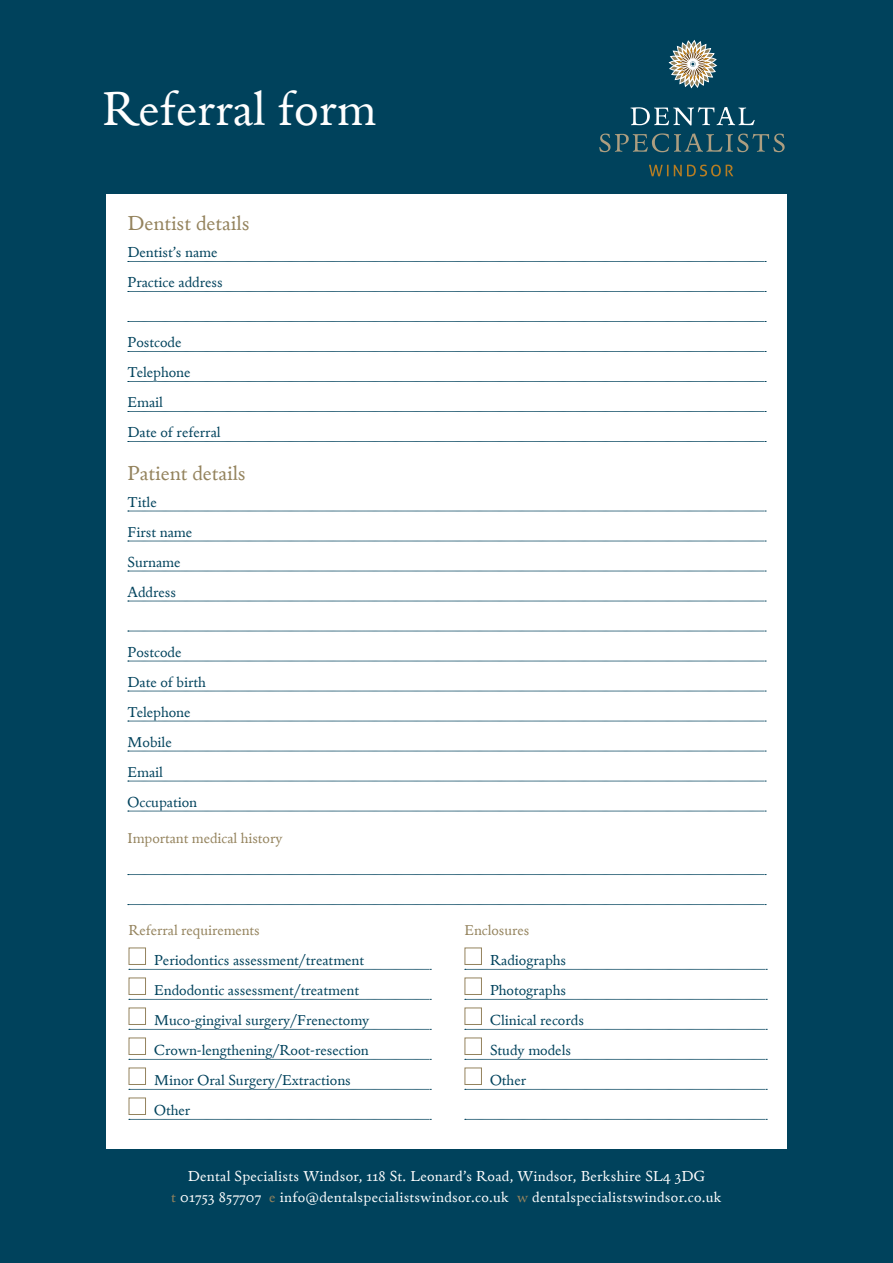
<style>
.page{position:relative;width:893px;height:1263px;background:#00425c}
.page>*{position:absolute;margin:0;border:0;box-sizing:border-box;transform-origin:0 0}
.t1{font:49.5px "Andron Freefont LAT";color:#fff}
.t2{font:21px "Andron Freefont LAT";color:#94835d}
.t3{font:15px/30px "Andron Freefont LAT";color:#00425c}
.t4{font:15px/21px "Andron Freefont LAT";letter-spacing:.02em;color:#fff;text-align:center}
.t5{font:15px "Andron Freefont LAT";color:#94835d}
.s1{color:#94835d}
</style>
<div class="page">
<div style="left:106px;top:194px;width:681px;height:954px;background:#fff"></div>
<svg style="left:128px;top:321px;width:638px;height:1px"></svg>
<svg style="left:128px;top:631px;width:638px;height:1px"></svg>
<svg style="left:128px;top:874px;width:638px;height:1px"></svg>
<svg style="left:128px;top:904px;width:638px;height:1px"></svg>
<svg style="left:128px;top:261px;width:638px;height:1px"></svg>
<svg style="left:128px;top:291px;width:638px;height:1px"></svg>
<svg style="left:128px;top:351px;width:638px;height:1px"></svg>
<svg style="left:127px;top:381px;width:639px;height:1px"></svg>
<svg style="left:128px;top:411px;width:638px;height:1px"></svg>
<svg style="left:128px;top:441px;width:638px;height:1px"></svg>
<svg style="left:127px;top:510px;width:639px;height:2px"></svg>
<svg style="left:128px;top:540px;width:638px;height:2px"></svg>
<svg style="left:128px;top:570px;width:638px;height:2px"></svg>
<svg style="left:127px;top:600px;width:639px;height:2px"></svg>
<svg style="left:128px;top:660px;width:638px;height:2px"></svg>
<svg style="left:128px;top:690px;width:638px;height:2px"></svg>
<svg style="left:127px;top:720px;width:639px;height:2px"></svg>
<svg style="left:128px;top:750px;width:638px;height:2px"></svg>
<svg style="left:128px;top:780px;width:638px;height:2px"></svg>
<svg style="left:128px;top:810px;width:638px;height:2px"></svg>
<svg style="left:129px;top:947px;width:17px;height:18px"></svg>
<svg style="left:129px;top:953px;width:302px;height:17px"></svg>
<svg style="left:129px;top:977px;width:17px;height:18px"></svg>
<svg style="left:129px;top:983px;width:302px;height:17px"></svg>
<svg style="left:129px;top:1007px;width:17px;height:18px"></svg>
<svg style="left:129px;top:1013px;width:302px;height:17px"></svg>
<svg style="left:129px;top:1037px;width:17px;height:18px"></svg>
<svg style="left:129px;top:1043px;width:302px;height:17px"></svg>
<svg style="left:129px;top:1067px;width:17px;height:18px"></svg>
<svg style="left:129px;top:1073px;width:302px;height:17px"></svg>
<svg style="left:129px;top:1097px;width:17px;height:18px"></svg>
<svg style="left:129px;top:1104px;width:302px;height:16px"></svg>
<svg style="left:465px;top:1119px;width:302px;height:1px"></svg>
<svg style="left:465px;top:947px;width:17px;height:18px"></svg>
<svg style="left:465px;top:954px;width:302px;height:16px"></svg>
<svg style="left:465px;top:977px;width:17px;height:18px"></svg>
<svg style="left:465px;top:984px;width:302px;height:16px"></svg>
<svg style="left:465px;top:1007px;width:17px;height:18px"></svg>
<svg style="left:465px;top:1014px;width:302px;height:16px"></svg>
<svg style="left:465px;top:1037px;width:17px;height:18px"></svg>
<svg style="left:465px;top:1044px;width:302px;height:16px"></svg>
<svg style="left:465px;top:1067px;width:17px;height:18px"></svg>
<svg style="left:465px;top:1074px;width:302px;height:16px"></svg>
<svg style="left:649px;top:165px;width:84px;height:11px"></svg>
<svg style="left:631px;top:107px;width:124px;height:18px"></svg>
<svg style="left:599px;top:133px;width:186px;height:19px"></svg>
<svg style="left:669px;top:40px;width:48px;height:48px"></svg>
<h1 class="t1" style="left:102px;top:82px;width:275px">Referral form</h1>
<h2 class="t2" style="left:128px;top:212px;width:123px">Dentist details</h2>
<p class="t3" style="left:128px;top:237px;width:97px">Dentist’s name<br>Practice address</p>
<p class="t3" style="left:128px;top:327px;width:95px">Postcode<br>Telephone<br>Email<br>Date of referral</p>
<h2 class="t2" style="left:128px;top:461px;width:120px">Patient details</h2>
<p class="t3" style="left:128px;top:487px;width:66px">Title<br>First name<br>Surname<br>Address</p>
<p class="t3" style="left:128px;top:637px;width:80px">Postcode<br>Date of birth<br>Telephone<br>Mobile<br>Email<br>Occupation</p>
<p class="t5" style="left:128px;top:830px;width:156px">Important medical history</p>
<p class="t5" style="left:129px;top:922px;width:133px">Referral requirements</p>
<p class="t3" style="left:154px;top:945px;width:217px">Periodontics assessment/treatment<br>Endodontic assessment/treatment<br>Muco-gingival surgery/Frenectomy<br>Crown-lengthening/Root-resection<br>Minor Oral Surgery/Extractions<br>Other</p>
<p class="t5" style="left:465px;top:922px;width:66px">Enclosures</p>
<p class="t3" style="left:490px;top:945px;width:95px">Radiographs<br>Photographs<br>Clinical records<br>Study models<br>Other</p>
<p class="t4" style="left:171px;top:1166px;width:552px">Dental Specialists Windsor, 118 St. Leonard’s Road, Windsor, Berkshire SL4 3DG<br><span class="s1">t</span> 01753 857707 <span class="s1">e</span> info@dentalspecialistswindsor.co.uk <span class="s1">w</span> dentalspecialistswindsor.co.uk</p>
</div>
